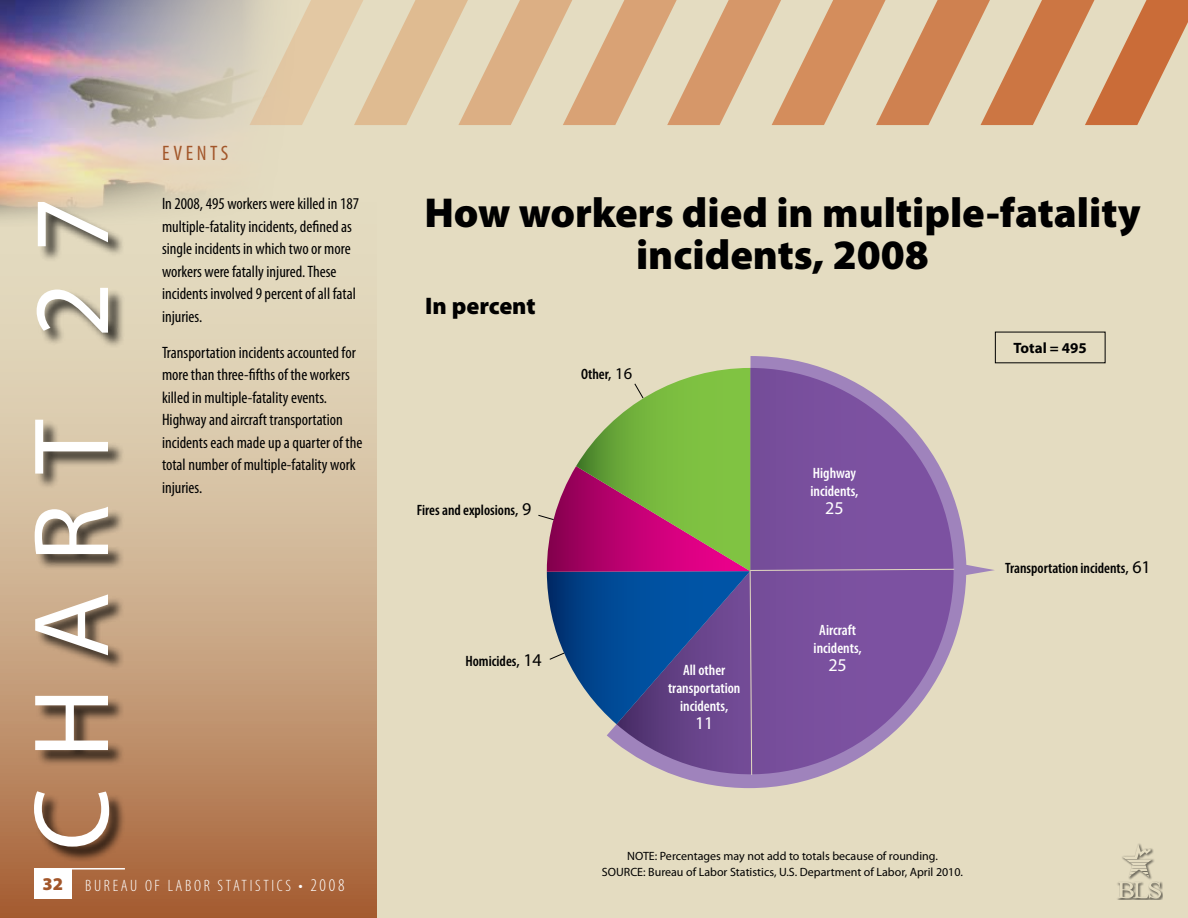
<style>
.page{position:relative;width:1188px;height:918px;background:#e4dcc1}
.page>*{position:absolute;margin:0;border:0;box-sizing:border-box;transform-origin:0 0}
.t1{font:108px "Myriad Pro";letter-spacing:.275em;color:#fff}
.t2{font:900 42px/42px "Myriad Pro";color:#000;text-align:center}
.t3{font:900 24px "Myriad Pro";color:#000}
.t4{font:condensed 21px "Myriad Pro";color:#a2562a}
.t5{font:18px "Myriad Pro";color:#fff}
.t6{font:condensed 16.5px/22.5px "Myriad Pro";color:#000}
.t7{font:300 condensed 16.5px "Myriad Pro";letter-spacing:.16em;color:#fff}
.t8{font:600 condensed 15px/18px "Myriad Pro";color:#fff;text-align:center}
.t9{font:600 condensed 15px "Myriad Pro";color:#000}
.t10{font:700 15px "Myriad Pro";color:#000}
.t11{font:12px/16.2px "Myriad Pro";color:#000;text-align:center}
.s1{font-weight:900;font-stretch:normal;font-size:18px;color:#a2562a}
.s2{font-size:18px}
.s3{font-weight:400;font-stretch:normal;font-size:16.5px}
.s4{font-weight:400;font-stretch:normal;font-size:18px}
</style>
<div class="page">
<svg style="left:0;top:358px;width:377px;height:560px;background:#c6a07d"></svg>
<svg style="left:323px;top:0;width:865px;height:125px"></svg>
<hr style="left:72px;top:868px;width:53px;height:2px;background:#fff">
<div style="left:34px;top:868px;width:38px;height:30px;background:#fff"></div>
<div style="left:1115px;top:841px;width:48px;height:59px;background:#000;opacity:.5"></div>
<svg style="left:1117px;top:844px;width:44px;height:54px"></svg>
<svg style="left:750px;top:356px;width:245px;height:217px"></svg>
<svg style="left:677px;top:368px;width:300px;height:421px"></svg>
<svg style="left:538px;top:368px;width:417px;height:408px"></svg>
<img style="left:0;top:0;width:323px;height:221px">
<div style="left:35px;top:203px;width:91px;height:660px;background:#000;opacity:.75"></div>
<p class="t4" style="left:162px;top:140px;width:14px">Events</p>
<h1 class="t1" style="left:5px;top:850px;width:655px;rotate:-90deg">CHART 27</h1>
<p class="t6" style="left:162px;top:192px;width:199px">In 2008, 495 workers were killed in 187 multiple-fatality incidents, defined as single incidents in which two or more workers were fatally injured. These incidents involved 9 percent of all fatal injuries.</p>
<p class="t6" style="left:162px;top:341px;width:202px">Transportation incidents accounted for more than three-fifths of the workers killed in multiple-fatality events.<br>Highway and aircraft transportation incidents each made up a quarter of the total number of multiple-fatality work injuries.</p>
<p class="t7" style="left:43px;top:876px;width:303px"><span class="s1">32</span> BUREAU OF LABOR STATISTICS <span class="s2">• 2008</span></p>
<h2 class="t2" style="left:424px;top:190px;width:718px">How workers died in multiple-fatality incidents, 2008</h2>
<h3 class="t3" style="left:425px;top:290px;width:112px">In percent</h3>
<p class="t9" style="left:581px;top:365px;width:53px">Other, <span class="s3">16</span></p>
<p class="t9" style="left:417px;top:501px;width:116px">Fires and explosions, <span class="s4">9</span></p>
<p class="t9" style="left:466px;top:652px;width:78px">Homicides, <span class="s4">14</span></p>
<p class="t8" style="left:668px;top:661px;width:74px">All other transportation incidents,</p>
<p class="t5" style="left:695px;top:712px;width:20px">11</p>
<p class="t8" style="left:810px;top:464px;width:50px;text-align:left">Highway incidents,</p>
<p class="t5" style="left:825px;top:497px;width:20px">25</p>
<p class="t8" style="left:814px;top:620px;width:50px">Aircraft incidents,</p>
<p class="t5" style="left:828px;top:653px;width:20px">25</p>
<p class="t10" style="left:1014px;top:338px;width:75px">Total = 495</p>
<p class="t9" style="left:1005px;top:559px;width:147px">Transportation incidents, <span class="s4">61</span></p>
<p class="t11" style="left:602px;top:847px;width:363px">NOTE: Percentages may not add to totals because of rounding.<br>SOURCE: Bureau of Labor Statistics, U.S. Department of Labor, April 2010.</p>
</div>
